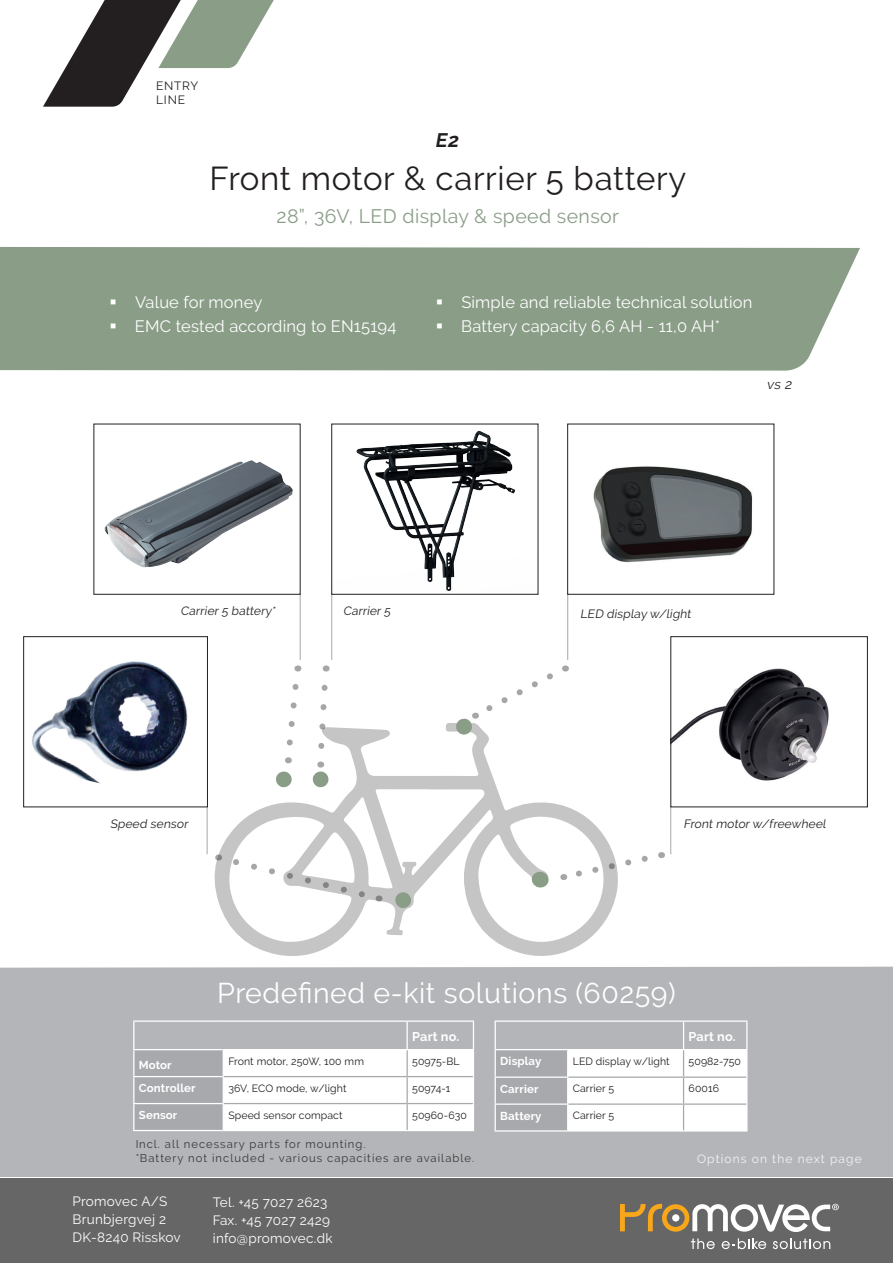
<style>
.page{position:relative;width:893px;height:1263px;background:#fff}
.page>*{position:absolute;margin:0;border:0;box-sizing:border-box;transform-origin:0 0}
.t1{font:33px "Raleway";letter-spacing:.02em;color:#231f20}
.t2{font:28.5px "Raleway";letter-spacing:.02em;color:#fff}
.t3{font:19.5px "Raleway";letter-spacing:.02em;color:#899d87}
.t4{font:italic 700 19.5px "Raleway";color:#231f20}
.t5{font:16.5px/24px "Raleway";letter-spacing:.01em;color:#fff}
.t6{font:13.5px/18px "Raleway";letter-spacing:.02em;color:#fff}
.t7{font:italic 13.5px "Raleway";color:#231f20}
.t8{font:700 12.75px "Raleway";letter-spacing:.01em;color:#fff}
.t9{font:italic 12px "Raleway";color:#231f20}
.t10{font:12px "Raleway";letter-spacing:.09em;color:#fff}
.t11{font:12px/14.4px "Raleway";letter-spacing:.06em;color:#231f20}
.t12{font:700 11.4px "Raleway";letter-spacing:.01em;color:#fff}
.t13{font:11.25px/13.5px "Raleway";letter-spacing:.09em;color:#231f20}
.t14{font:10.5px "Raleway";letter-spacing:.01em;color:#231f20}
</style>
<div class="page">
<div style="left:0;top:967px;width:893px;height:210px;background:#b4b5b8"></div>
<div style="left:0;top:247px;width:860px;height:124px;background:#899d87"></div>
<hr style="left:133px;top:1130px;width:90px;height:1px;background:#fff">
<hr style="left:223px;top:1130px;width:184px;height:1px;background:#fff">
<hr style="left:407px;top:1130px;width:67px;height:1px;background:#fff">
<hr style="left:133px;top:1020px;width:90px;height:2px;background:#fff">
<hr style="left:223px;top:1020px;width:184px;height:2px;background:#fff">
<hr style="left:407px;top:1020px;width:67px;height:2px;background:#fff">
<svg style="left:133px;top:1022px;width:341px;height:108px"></svg>
<hr style="left:133px;top:1049px;width:90px;height:1px;background:#fff">
<hr style="left:223px;top:1049px;width:184px;height:1px;background:#fff">
<hr style="left:407px;top:1049px;width:67px;height:1px;background:#fff">
<hr style="left:495px;top:1020px;width:73px;height:2px;background:#fff">
<hr style="left:568px;top:1020px;width:116px;height:2px;background:#fff">
<hr style="left:684px;top:1020px;width:63px;height:2px;background:#fff">
<svg style="left:495px;top:1022px;width:252px;height:109px"></svg>
<hr style="left:495px;top:1049px;width:72px;height:1px;background:#fff">
<hr style="left:567px;top:1049px;width:117px;height:1px;background:#fff">
<hr style="left:684px;top:1049px;width:63px;height:1px;background:#fff">
<div style="left:0;top:1178px;width:893px;height:85px;background:#666"></div>
<svg style="left:620px;top:1204px;width:219px;height:28px"></svg>
<svg style="left:691px;top:1238px;width:24px;height:11px"></svg>
<svg style="left:773px;top:1238px;width:57px;height:11px"></svg>
<svg style="left:722px;top:1238px;width:44px;height:11px"></svg>
<svg style="left:215px;top:723px;width:403px;height:233px"></svg>
<svg style="left:275px;top:771px;width:17px;height:17px"></svg>
<svg style="left:394px;top:891px;width:18px;height:18px"></svg>
<svg style="left:531px;top:871px;width:18px;height:17px"></svg>
<img style="left:32px;top:661px;width:156px;height:123px">
<div style="left:23px;top:636px;width:185px;height:171px;border:1px solid #231f20"></div>
<img style="left:356px;top:430px;width:160px;height:161px">
<img style="left:104px;top:460px;width:189px;height:107px">
<img style="left:672px;top:668px;width:157px;height:113px">
<div style="left:670px;top:636px;width:198px;height:171px;border:1px solid #231f20"></div>
<hr style="left:207px;top:807px;width:1px;height:47px;background:#231f20">
<hr style="left:331px;top:593px;width:1px;height:67px;background:#231f20">
<hr style="left:300px;top:593px;width:1px;height:67px;background:#231f20">
<hr style="left:567px;top:593px;width:1px;height:67px;background:#231f20">
<hr style="left:670px;top:806px;width:1px;height:48px;background:#231f20">
<svg style="left:229px;top:855px;width:151px;height:48px"></svg>
<svg style="left:283px;top:684px;width:19px;height:79px"></svg>
<svg style="left:312px;top:684px;width:18px;height:104px"></svg>
<svg style="left:455px;top:673px;width:103px;height:62px"></svg>
<svg style="left:563px;top:851px;width:85px;height:31px"></svg>
<img style="left:593px;top:466px;width:160px;height:97px">
<svg style="left:43px;top:0;width:231px;height:107px"></svg>
<svg style="left:111px;top:299px;width:5px;height:5px"></svg>
<svg style="left:111px;top:323px;width:5px;height:5px"></svg>
<svg style="left:437px;top:299px;width:5px;height:5px"></svg>
<svg style="left:437px;top:323px;width:5px;height:5px"></svg>
<p class="t11" style="left:156px;top:78px;width:44px">ENTRY<br>LINE</p>
<h3 class="t4" style="left:435px;top:129px;width:29px">E2</h3>
<h1 class="t1" style="left:210px;top:160px;width:478px">Front motor &amp; carrier 5 battery</h1>
<h3 class="t3" style="left:276px;top:205px;width:344px">28”, 36V, LED display &amp; speed sensor</h3>
<h3 class="t5" style="left:135px;top:290px;width:263px">Value for money<br>EMC tested according to EN15194</h3>
<h3 class="t5" style="left:461px;top:290px;width:293px">Simple and reliable technical solution<br>Battery capacity 6,6 AH - 11,0 AH*</h3>
<p class="t7" style="left:766px;top:376px;width:29px">vs 2</p>
<p class="t9" style="left:181px;top:603px;width:99px">Carrier 5 battery*</p>
<p class="t9" style="left:343px;top:603px;width:51px">Carrier 5</p>
<p class="t9" style="left:580px;top:606px;width:114px">LED display w/light</p>
<p class="t9" style="left:110px;top:817px;width:81px">Speed sensor</p>
<p class="t9" style="left:683px;top:817px;width:146px">Front motorw/freewheel</p>
<h2 class="t2" style="left:217px;top:977px;width:460px">Predefined e-kit solutions (60259)</h2>
<p class="t8" style="left:412px;top:1029px;width:49px">Part no.</p>
<p class="t8" style="left:689px;top:1029px;width:49px">Part no.</p>
<p class="t12" style="left:139px;top:1058px;width:34px">Motor</p>
<p class="t14" style="left:228px;top:1055px;width:137px">Front motor, 250W, 100 mm</p>
<p class="t14" style="left:412px;top:1055px;width:49px">50975-BL</p>
<p class="t12" style="left:139px;top:1082px;width:58px">Controller</p>
<p class="t14" style="left:228px;top:1082px;width:120px">36V, ECO mode, w/light</p>
<p class="t14" style="left:412px;top:1082px;width:39px">50974-1</p>
<p class="t12" style="left:139px;top:1109px;width:40px">Sensor</p>
<p class="t14" style="left:228px;top:1109px;width:116px">Speed sensor compact</p>
<p class="t14" style="left:412px;top:1109px;width:56px">50960-630</p>
<p class="t13" style="left:135px;top:1137px;width:340px">Incl. all necessary parts for mounting.<br>*Battery not included - various capacities are available.</p>
<p class="t6" style="left:73px;top:1192px;width:110px">Promovec A/S<br>Brunbjergvej 2<br>DK-8240 Risskov</p>
<p class="t6" style="left:213px;top:1193px;width:121px">Tel. +45 7027 2623<br>Fax. +45 7027 2429 info@promovec.dk</p>
<p class="t12" style="left:500px;top:1055px;width:43px">Display</p>
<p class="t14" style="left:573px;top:1055px;width:98px">LED display w/light</p>
<p class="t14" style="left:689px;top:1055px;width:54px">50982-750</p>
<p class="t12" style="left:500px;top:1082px;width:40px">Carrier</p>
<p class="t14" style="left:573px;top:1082px;width:43px">Carrier 5</p>
<p class="t14" style="left:689px;top:1082px;width:32px">60016</p>
<p class="t12" style="left:500px;top:1109px;width:43px">Battery</p>
<p class="t14" style="left:573px;top:1109px;width:43px">Carrier 5</p>
<p class="t10" style="left:697px;top:1151px;width:166px">Options on the next page</p>
</div>
